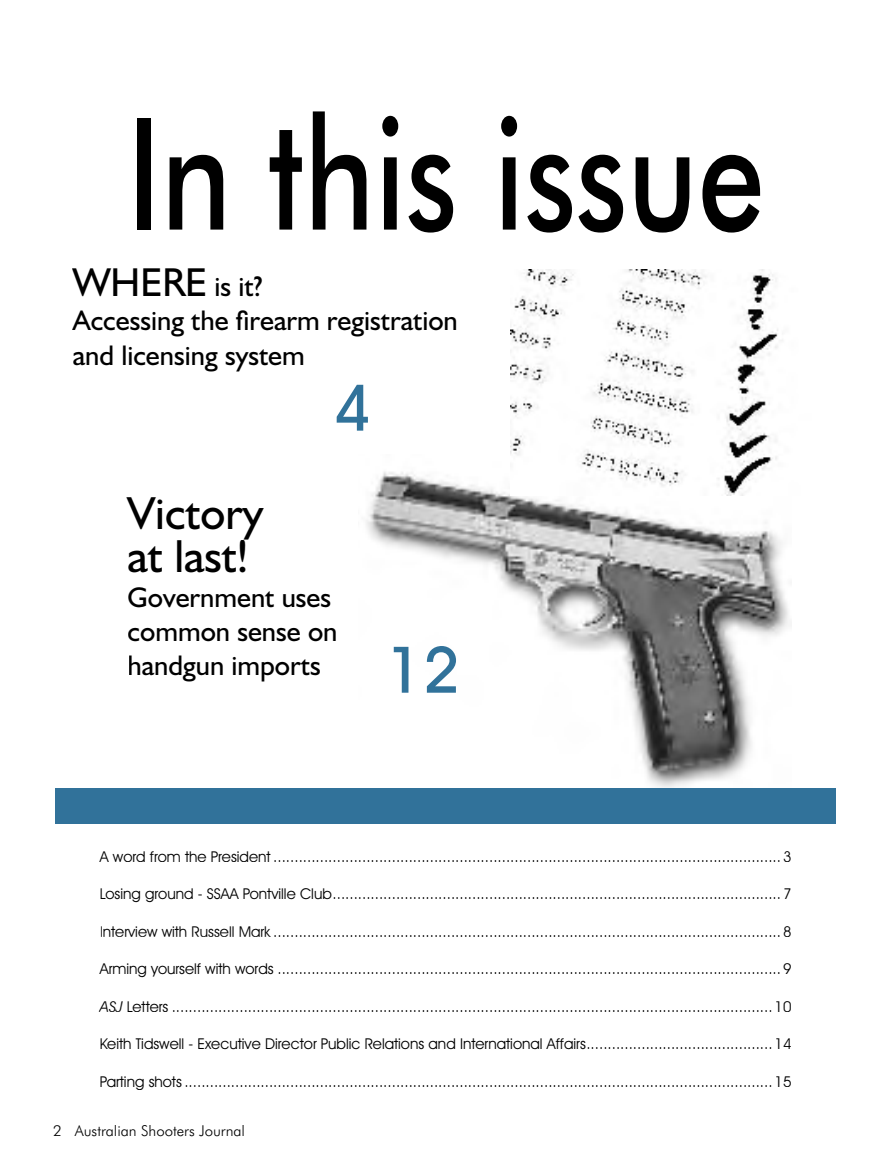
<style>
.page{position:relative;width:872px;height:1174px;background:#fff}
.page>*{position:absolute;margin:0;border:0;box-sizing:border-box;transform-origin:0 0}
.t1{font:500 156px "Futura BT";color:#000;scale:.77 1}
.t2{font:500 64.5px "Avant Garde IT Cby BT";color:#31729a}
.t3{font:46.5px/43.5px "Humanist 521 BT";color:#000}
.t4{font:40.5px "Humanist 521 BT";color:#000}
.t5{font:28.5px/34.2px "Humanist 521 BT";color:#000}
.t6{font:15px "Avant Garde IT Cby BT";color:#000}
.t7{font:300 15px "Futura BT";color:#000}
.s1{font-size:28.5px}
.s2{font-style:italic}
</style>
<div class="page">
<img style="left:366px;top:471px;width:422px;height:316px">
<div style="left:55px;top:787px;width:781px;height:36px;background:#31729a"></div>
<img style="left:510px;top:269px;width:278px;height:226px">
<h1 class="t1" style="left:127px;top:79px;width:830px">In this issue</h1>
<h3 class="t4" style="left:73px;top:257px;width:191px">WHERE <span class="s1">is it?</span></h3>
<h3 class="t5" style="left:73px;top:303px;width:386px">Accessing the firearm registration and licensing system</h3>
<h2 class="t2" style="left:334px;top:368px;width:38px">4</h2>
<h3 class="t3" style="left:128px;top:490px;width:137px">Victory at last!</h3>
<h3 class="t5" style="left:128px;top:579px;width:211px">Government uses common sense on handgun imports</h3>
<h2 class="t2" style="left:386px;top:630px;width:75px">12</h2>
<p class="t6" style="left:100px;top:847px;width:693px">A word from the President ........................................................................................................................3</p>
<p class="t6" style="left:100px;top:884px;width:693px">Losing ground - SSAA Pontville Club ..........................................................................................................7</p>
<p class="t6" style="left:100px;top:922px;width:693px">Interview with Russell Mark ........................................................................................................................8</p>
<p class="t6" style="left:100px;top:959px;width:693px">Arming yourself with words .......................................................................................................................9</p>
<p class="t6" style="left:100px;top:997px;width:693px"><span class="s2">ASJ</span> Letters ..............................................................................................................................................10</p>
<p class="t6" style="left:100px;top:1034px;width:693px">Keith Tidswell - Executive Director Public Relations and International Affairs ............................................14</p>
<p class="t6" style="left:100px;top:1072px;width:693px">Parting shots ...........................................................................................................................................15</p>
<p class="t7" style="left:53px;top:1122px;width:193px">2 Australian Shooters Journal</p>
</div>
